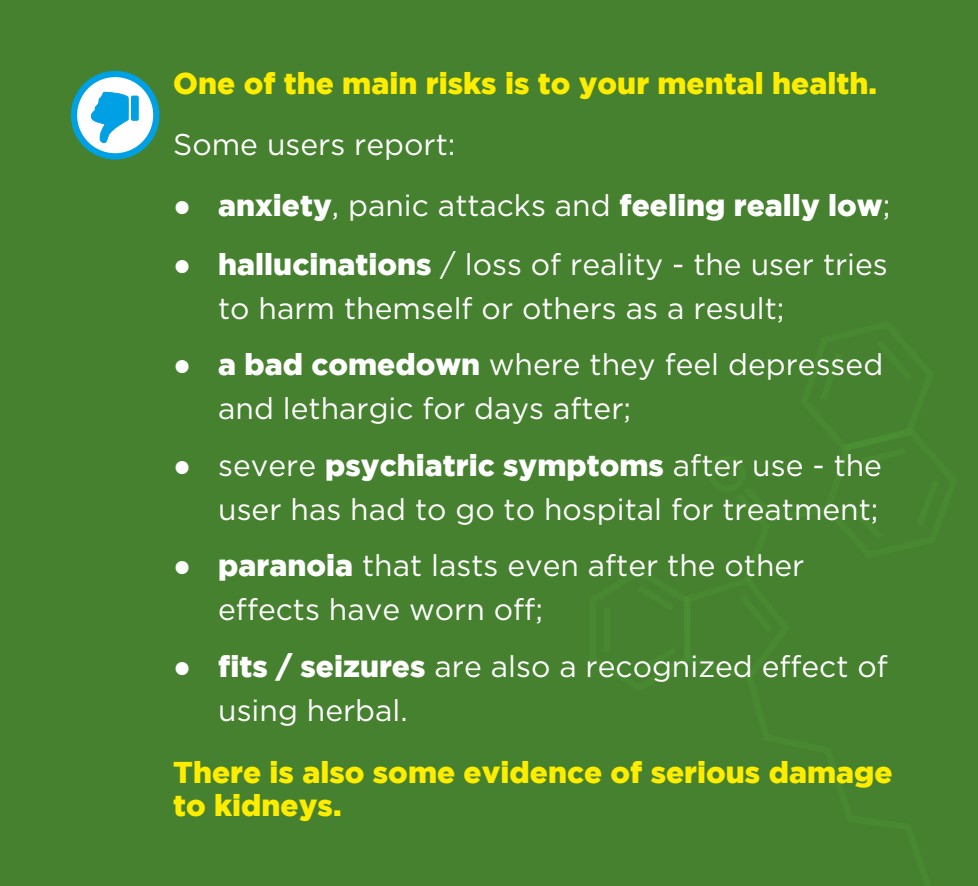
<style>
.page{position:relative;width:978px;height:886px;background:#46812f}
.page>*{position:absolute;margin:0;border:0;box-sizing:border-box;transform-origin:0 0}
.t1{font:30px/44px "Gotham";color:#fff}
.t2{font:900 30px/33.2px "Gotham";color:#ffed00}
.t3{font:900 30px "Gotham";color:#fff}
.s1{font-family:"Times New Roman";font-weight:400}
.s2{font-weight:400}
.s3{font-family:"Times New Roman"}
.s4{font-weight:900}
</style>
<div class="page">
<svg style="left:684px;top:428px;width:229px;height:234px"></svg>
<svg style="left:71px;top:71px;width:88px;height:88px;background:#99d9f3"></svg>
<div style="left:131px;top:96px;width:7px;height:24px;background:#00a0e4;border:1px solid #00a0e4"></div>
<svg style="left:91px;top:91px;width:37px;height:52px;background:#63c4ee"></svg>
<p class="t2" style="left:173px;top:69px;width:705px">One of the main risks is to your mental health.</p>
<p class="t1" style="left:173px;top:124px;width:284px">Some users report:</p>
<p class="t3" style="left:173px;top:194px;width:719px"><span class="s1">●</span> anxiety<span class="s2">, panic attacks and</span> feeling really low<span class="s2">;</span></p>
<p class="t1" style="left:218px;top:244px;width:671px;text-indent:-45px"><span class="s3">●</span> <span class="s4">hallucinations</span> / loss of reality - the user tries to harm themself or others as a result;</p>
<p class="t1" style="left:218px;top:344px;width:667px;text-indent:-45px"><span class="s3">●</span> <span class="s4">a bad comedown</span> where they feel depressed and lethargic for days after;</p>
<p class="t1" style="left:173px;top:445px;width:710px;text-align:right"><span class="s3">●</span> severe <span class="s4">psychiatric symptoms</span> after use - the user has had to go to hospital for treatment;</p>
<p class="t1" style="left:218px;top:546px;width:588px;text-indent:-45px"><span class="s3">●</span> <span class="s4">paranoia</span> that lasts even after the other effects have worn off;</p>
<p class="t1" style="left:218px;top:646px;width:671px;text-indent:-45px"><span class="s3">●</span> <span class="s4">fits / seizures</span> are also a recognized effect of using herbal.</p>
<p class="t2" style="left:173px;top:758px;width:721px">There is also some evidence of serious damage to kidneys.</p>
</div>
